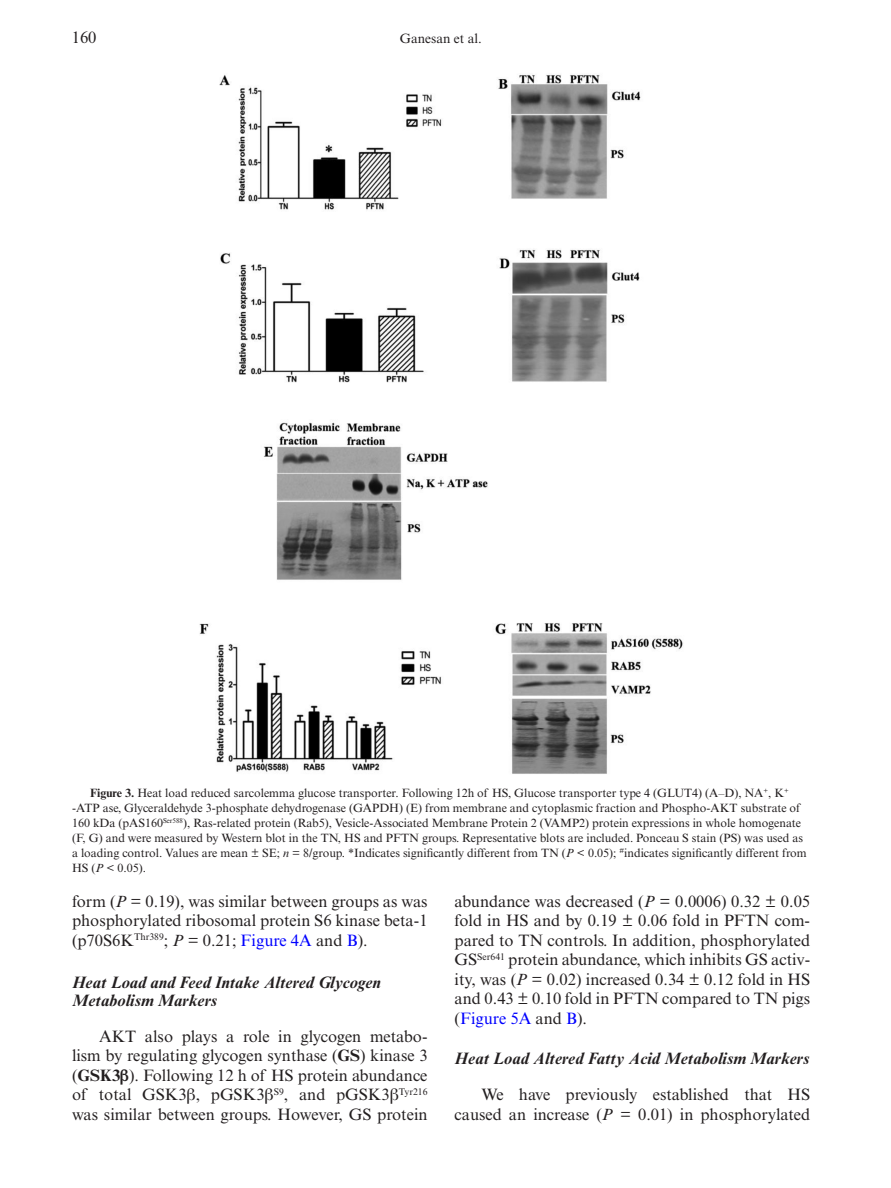
<style>
.page{position:relative;width:891px;height:1188px;background:#fff}
.page>*{position:absolute;margin:0;border:0;box-sizing:border-box;transform-origin:0 0}
.t1{font:16.5px/19.5px "Times New Roman MT Std";color:#231f20;text-align:justify}
.t2{font:italic 700 16.5px/18px "Times New Roman MT Std";color:#231f20}
.t3{font:13.5px "Times New Roman MT Std";color:#231f20}
.t4{font:12px/15px "Times New Roman MT Std";color:#231f20}
.s1{font-weight:700}
.s2{font-style:italic}
.s3{color:#00f}
.s4{font-family:"Gandhari Unicode";font-weight:700}
.s5{font-family:"Gandhari Unicode"}
</style>
<div class="page">
<img style="left:199px;top:74px;width:484px;height:700px">
<p class="t1" style="left:72px;top:28px;width:26px">160</p>
<p class="t3" style="left:400px;top:30px;width:83px">Ganesan et al.</p>
<p class="t4" style="left:72px;top:786px;width:736px;text-indent:18px"><span class="s1">Figure 3.</span> Heat load reduced sarcolemma glucose transporter. Following 12h of HS, Glucose transporter type 4 (GLUT4) (A–D), NA<sup>+</sup>, K<sup>+ </sup>-ATP ase, Glyceraldehyde 3-phosphate dehydrogenase (GAPDH) (E) from membrane and cytoplasmic fraction and Phospho-AKT substrate of 160 kDa (pAS160<sup>Ser588</sup>), Ras-related protein (Rab5), Vesicle-Associated Membrane Protein 2 (VAMP2) protein expressions in whole homogenate (F, G) and were measured by Western blot in the TN, HS and PFTN groups. Representative blots are included. Ponceau S stain (PS) was used as a loading control. Values are mean ± SE; <span class="s2">n</span> = 8/group. *Indicates significantly different from TN (<span class="s2">P</span> &lt; 0.05); <sup>#</sup>indicates significantly different from HS (<span class="s2">P</span> &lt; 0.05).</p>
<p class="t1" style="left:72px;top:891px;width:357px">form (<span class="s2">P</span> = 0.19), was similar between groups as was phosphorylated ribosomal protein S6 kinase beta-1 (p70S6K<sup>Thr389</sup>; <span class="s2">P</span> = 0.21; <span class="s3">Figure 4A</span> and <span class="s3">B</span>).</p>
<p class="t2" style="left:72px;top:973px;width:310px">Heat Load and Feed Intake Altered Glycogen<br>Metabolism Markers</p>
<p class="t1" style="left:72px;top:1026px;width:357px;text-indent:27px">AKT also plays a role in glycogen metabo&shy;lism by regulating glycogen synthase (<span class="s1">GS</span>) kinase 3 (<span class="s1">GSK3</span><span class="s4">β</span>). Following 12 h of HS protein abundance of total GSK3<span class="s5">β</span>, pGSK3<span class="s5">β</span><sup>S9</sup>, and pGSK3<span class="s5">β</span><sup>Tyr216 </sup>was similar between groups. However, GS protein</p>
<p class="t1" style="left:455px;top:891px;width:357px">abundance was decreased (<span class="s2">P</span> = 0.0006) 0.32 ± 0.05 fold in HS and by 0.19 ± 0.06 fold in PFTN com&shy;pared to TN controls. In addition, phosphorylated GS<sup>Ser641</sup> protein abundance, which inhibits GS activ&shy;ity, was (<span class="s2">P</span> = 0.02) increased 0.34 ± 0.12 fold in HS and 0.43 ± 0.10 fold in PFTN compared to TN pigs (<span class="s3">Figure 5A</span> and <span class="s3">B</span>).</p>
<p class="t2" style="left:455px;top:1049px;width:356px">Heat Load Altered Fatty Acid Metabolism Markers</p>
<p class="t1" style="left:455px;top:1085px;width:357px;text-align:right">We have previously established that HS caused an increase (<span class="s2">P</span> = 0.01) in phosphorylated</p>
</div>
